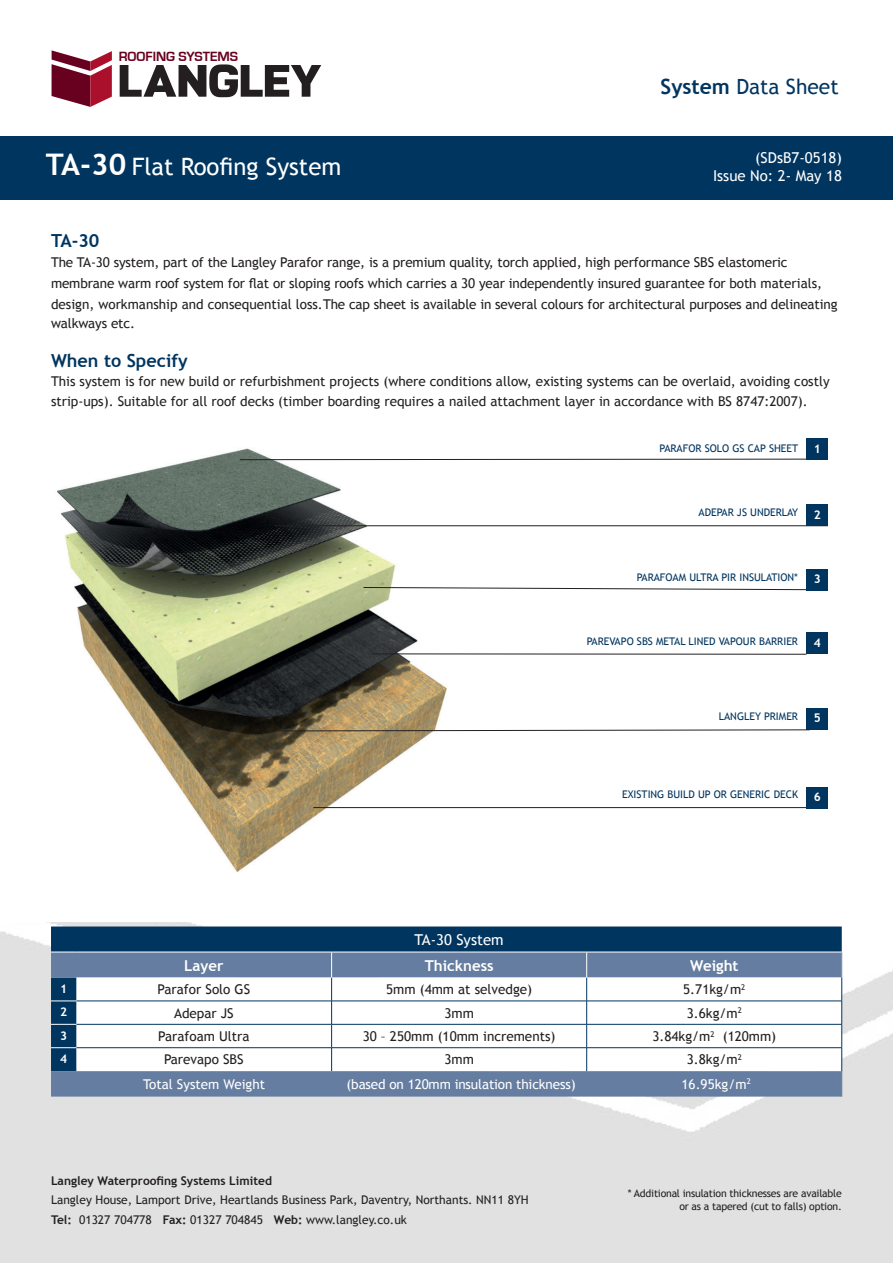
<style>
.page{position:relative;width:893px;height:1263px;background:#fff}
.page>*{position:absolute;margin:0;border:0;box-sizing:border-box;transform-origin:0 0}
.t1{font:24px "Trebuchet MS";color:#fff}
.t2{font:21px "Trebuchet MS";color:#003560}
.t3{font:700 18px "Trebuchet MS";color:#003560}
.t4{font:15px "Trebuchet MS";color:#fff}
.t5{font:700 15px "Trebuchet MS";color:#fff}
.t6{font:700 13.8px "Eurostile";color:#68001f}
.t7{font:13.5px/21px "Trebuchet MS";color:#231f20}
.t8{font:13.5px "Trebuchet MS";letter-spacing:-.01em;color:#fff}
.t9{font:12px/19.5px "Trebuchet MS";color:#231f20}
.t10{font:700 12px "Trebuchet MS";color:#231f20}
.t11{font:700 12px "Trebuchet MS";color:#fff}
.t12{font:10.5px "Trebuchet MS";color:#003560}
.t13{font:10.5px/13.5px "Trebuchet MS";letter-spacing:-.02em;color:#231f20;text-align:right}
.s1{font-weight:700;font-size:30px}
.s2{font-weight:700}
</style>
<div class="page">
<svg style="left:52px;top:50px;width:60px;height:57px"></svg>
<svg style="left:120px;top:64px;width:201px;height:33px"></svg>
<div style="left:0;top:136px;width:893px;height:64px;background:#003560"></div>
<img style="left:0;top:787px;width:893px;height:476px">
<svg style="left:51px;top:926px;width:791px;height:26px;background:#093c65"></svg>
<svg style="left:51px;top:953px;width:790px;height:143px;background:#60799c"></svg>
<svg style="left:77px;top:977px;width:764px;height:94px"></svg>
<svg style="left:51px;top:1001px;width:26px;height:1px"></svg>
<svg style="left:51px;top:1024px;width:26px;height:1px"></svg>
<svg style="left:51px;top:1047px;width:26px;height:1px"></svg>
<svg style="left:331px;top:953px;width:1px;height:118px"></svg>
<svg style="left:586px;top:953px;width:1px;height:118px"></svg>
<svg style="left:51px;top:952px;width:26px;height:1px"></svg>
<hr style="left:77px;top:952px;width:255px;height:1px;background:#fff">
<hr style="left:332px;top:952px;width:255px;height:1px;background:#fff">
<hr style="left:587px;top:952px;width:255px;height:1px;background:#fff">
<hr style="left:77px;top:1001px;width:255px;height:1px;background:#003560">
<hr style="left:332px;top:1001px;width:255px;height:1px;background:#003560">
<hr style="left:587px;top:1001px;width:255px;height:1px;background:#003560">
<hr style="left:77px;top:1024px;width:255px;height:1px;background:#003560">
<hr style="left:332px;top:1024px;width:255px;height:1px;background:#003560">
<hr style="left:587px;top:1024px;width:255px;height:1px;background:#003560">
<hr style="left:77px;top:1047px;width:255px;height:1px;background:#003560">
<hr style="left:332px;top:1047px;width:255px;height:1px;background:#003560">
<hr style="left:587px;top:1047px;width:255px;height:1px;background:#003560">
<svg style="left:841px;top:952px;width:1px;height:144px"></svg>
<img style="left:0;top:448px;width:624px;height:474px">
<svg style="left:239px;top:459px;width:568px;height:1px"></svg>
<div style="left:807px;top:438px;width:21px;height:22px;background:#003560"></div>
<hr style="left:275px;top:525px;width:553px;height:1px;background:#231f20">
<div style="left:807px;top:504px;width:21px;height:22px;background:#003560"></div>
<svg style="left:363px;top:587px;width:444px;height:3px"></svg>
<div style="left:807px;top:569px;width:21px;height:21px;background:#003560"></div>
<hr style="left:372px;top:654px;width:434px;height:1px;background:#231f20">
<div style="left:807px;top:632px;width:21px;height:22px;background:#003560"></div>
<div style="left:807px;top:708px;width:21px;height:22px;background:#003560"></div>
<hr style="left:313px;top:807px;width:494px;height:1px;background:#231f20">
<div style="left:807px;top:787px;width:21px;height:21px;background:#003560"></div>
<svg style="left:279px;top:729px;width:531px;height:2px"></svg>
<p class="t6" style="left:119px;top:49px;width:121px">ROOFING SYSTEMS</p>
<h1 class="t1" style="left:50px;top:152px;width:299px"><span class="s1">TA-20</span> Flat Roofing System</h1>
<p class="t1" style="left:46px;top:153px;width:297px"><span class="s1">TA-30</span> Flat Roofing System</p>
<h2 class="t2" style="left:661px;top:74px;width:180px"><span class="s2">System</span> Data Sheet</h2>
<p class="t4" style="left:755px;top:149px;width:88px">(SDsB7-0518)</p>
<p class="t4" style="left:713px;top:167px;width:130px">Issue No: 2- May 18</p>
<p class="t3" style="left:51px;top:229px;width:50px">TA-30</p>
<p class="t7" style="left:51px;top:252px;width:788px">The TA-30 system, part of the Langley Parafor range, is a premium quality, torch applied, high performance SBS elastomeric membrane warm roof system for flat or sloping roofs which carries a 30 year independently insured guarantee for both materials, design, workmanship and consequential loss.The cap sheet is available in several colours for architectural purposes and delineating</p>
<p class="t7" style="left:51px;top:313px;width:85px">walkways etc.</p>
<p class="t3" style="left:51px;top:349px;width:138px">When to Specify</p>
<p class="t7" style="left:51px;top:372px;width:780px;line-height:19.5px">This system is for new build or refurbishment projects (where conditions allow, existing systems can be overlaid, avoiding costly strip-ups). Suitable for all roof decks (timber boarding requires a nailed attachment layer in accordance with BS 8747:2007).</p>
<p class="t12" style="left:660px;top:442px;width:140px">PARAFOR SOLO GS CAP SHEET</p>
<p class="t11" style="left:814px;top:441px;width:9px">1</p>
<p class="t12" style="left:699px;top:506px;width:101px">ADEPAR JS UNDERLAY</p>
<p class="t11" style="left:814px;top:507px;width:9px">2</p>
<p class="t12" style="left:637px;top:571px;width:163px">PARAFOAM ULTRA PIR INSULATION*</p>
<p class="t11" style="left:814px;top:572px;width:9px">3</p>
<p class="t12" style="left:587px;top:635px;width:213px">PAREVAPO SBS METAL LINED VAPOUR BARRIER</p>
<p class="t11" style="left:814px;top:635px;width:9px">4</p>
<p class="t12" style="left:719px;top:710px;width:81px">LANGLEY PRIMER</p>
<p class="t11" style="left:814px;top:711px;width:9px">5</p>
<p class="t12" style="left:622px;top:788px;width:177px">EXISTING BUILD UP OR GENERIC DECK</p>
<p class="t11" style="left:814px;top:789px;width:9px">6</p>
<p class="t4" style="left:415px;top:930px;width:91px">TA-30 System</p>
<p class="t5" style="left:184px;top:956px;width:41px">Layer</p>
<p class="t5" style="left:425px;top:956px;width:70px">Thickness</p>
<p class="t5" style="left:690px;top:956px;width:50px">Weight</p>
<p class="t11" style="left:60px;top:981px;width:9px">1</p>
<p class="t7" style="left:158px;top:979px;width:94px">Parafor Solo GS</p>
<p class="t7" style="left:386px;top:979px;width:147px">5mm (4mm at selvedge)</p>
<p class="t7" style="left:683px;top:979px;width:64px">5.71kg/m<sup>2</sup></p>
<p class="t11" style="left:60px;top:1004px;width:9px">2</p>
<p class="t7" style="left:174px;top:1002px;width:61px">Adepar JS</p>
<p class="t7" style="left:444px;top:1002px;width:31px">3mm</p>
<p class="t7" style="left:687px;top:1002px;width:57px">3.6kg/m<sup>2</sup></p>
<p class="t11" style="left:60px;top:1028px;width:9px">3</p>
<p class="t7" style="left:158px;top:1026px;width:93px">Parafoam Ultra</p>
<p class="t7" style="left:363px;top:1026px;width:194px">30 – 250mm (10mm increments)</p>
<p class="t7" style="left:652px;top:1026px;width:125px">3.84kg/m<sup>2</sup> (120mm)</p>
<p class="t11" style="left:60px;top:1051px;width:9px">4</p>
<p class="t7" style="left:164px;top:1049px;width:81px">Parevapo SBS</p>
<p class="t7" style="left:444px;top:1049px;width:31px">3mm</p>
<p class="t7" style="left:687px;top:1049px;width:57px">3.8kg/m<sup>2</sup></p>
<p class="t8" style="left:143px;top:1076px;width:124px">Total System Weight</p>
<p class="t8" style="left:346px;top:1076px;width:231px">(based on 120mm insulation thickness)</p>
<p class="t8" style="left:681px;top:1076px;width:71px">16.95kg/m<sup>2</sup></p>
<p class="t10" style="left:51px;top:1173px;width:222px">Langley Waterproofing Systems Limited</p>
<p class="t9" style="left:51px;top:1190px;width:479px">Langley House, Lamport Drive, Heartlands Business Park, Daventry, Northants. NN11 8YH<br><span class="s2">Tel:</span> 01327 704778 <span class="s2">Fax:</span> 01327 704845 <span class="s2">Web:</span> www.langley.co.uk</p>
<p class="t13" style="left:628px;top:1186px;width:215px">* Additional insulation thicknesses are available or as a tapered (cut to falls) option.</p>
</div>
